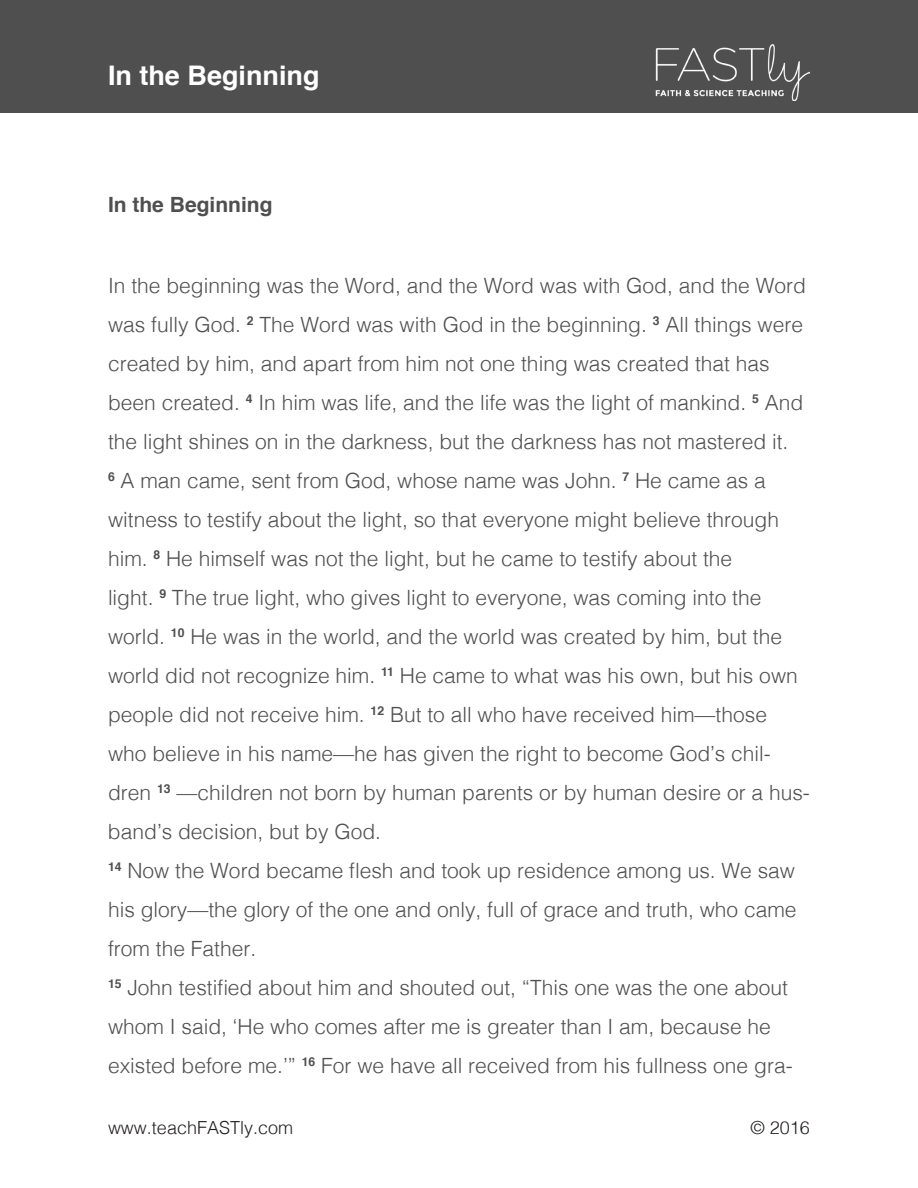
<style>
.page{position:relative;width:918px;height:1188px;background:#fff}
.page>*{position:absolute;margin:0;border:0;box-sizing:border-box;transform-origin:0 0}
.t1{font:700 27px "Helvetica";color:#fff}
.t2{font:300 21px/39px "Helvetica";color:#504f4f}
.t3{font:700 21px "Helvetica";color:#504f4f}
.t4{font:300 18px "Helvetica";color:#231f20}
</style>
<div class="page">
<div style="left:0;top:0;width:918px;height:112px;background:#504f4f"></div>
<img style="left:655px;top:45px;width:155px;height:56px">
<p class="t1" style="left:108px;top:54px;width:213px">In the Beginning</p>
<p class="t3" style="left:108px;top:188px;width:166px">In the Beginning</p>
<p class="t2" style="left:108px;top:265px;width:703px">In the beginning was the Word, and the Word was with God, and the Word was fully God. <sup>2</sup> The Word was with God in the beginning. <sup>3</sup> All things were created by him, and apart from him not one thing was created that has been created. <sup>4</sup> In him was life, and the life was the light of mankind. <sup>5</sup> And the light shines on in the darkness, but the darkness has not mastered it.<br><sup>6</sup> A man came, sent from God, whose name was John. <sup>7</sup> He came as a witness to testify about the light, so that everyone might believe through him. <sup>8</sup> He himself was not the light, but he came to testify about the<br>light. <sup>9</sup> The true light, who gives light to everyone, was coming into the world. <sup>10</sup> He was in the world, and the world was created by him, but the world did not recognize him. <sup>11</sup> He came to what was his own, but his own people did not receive him. <sup>12</sup> But to all who have received him—those who believe in his name—he has given the right to become God’s chil&shy;dren <sup>13</sup> —children not born by human parents or by human desire or a hus&shy;band’s decision, but by God.<br><sup>14</sup> Now the Word became flesh and took up residence among us. We saw his glory—the glory of the one and only, full of grace and truth, who came from the Father.<br><sup>15</sup> John testified about him and shouted out, “This one was the one about whom I said, ‘He who comes after me is greater than I am, because he existed before me.’” <sup>16</sup> For we have all received from his fullness one gra-</p>
<p class="t4" style="left:108px;top:1112px;width:187px">www.teachFASTly.com</p>
<p class="t4" style="left:751px;top:1112px;width:61px">© 2016</p>
</div>
